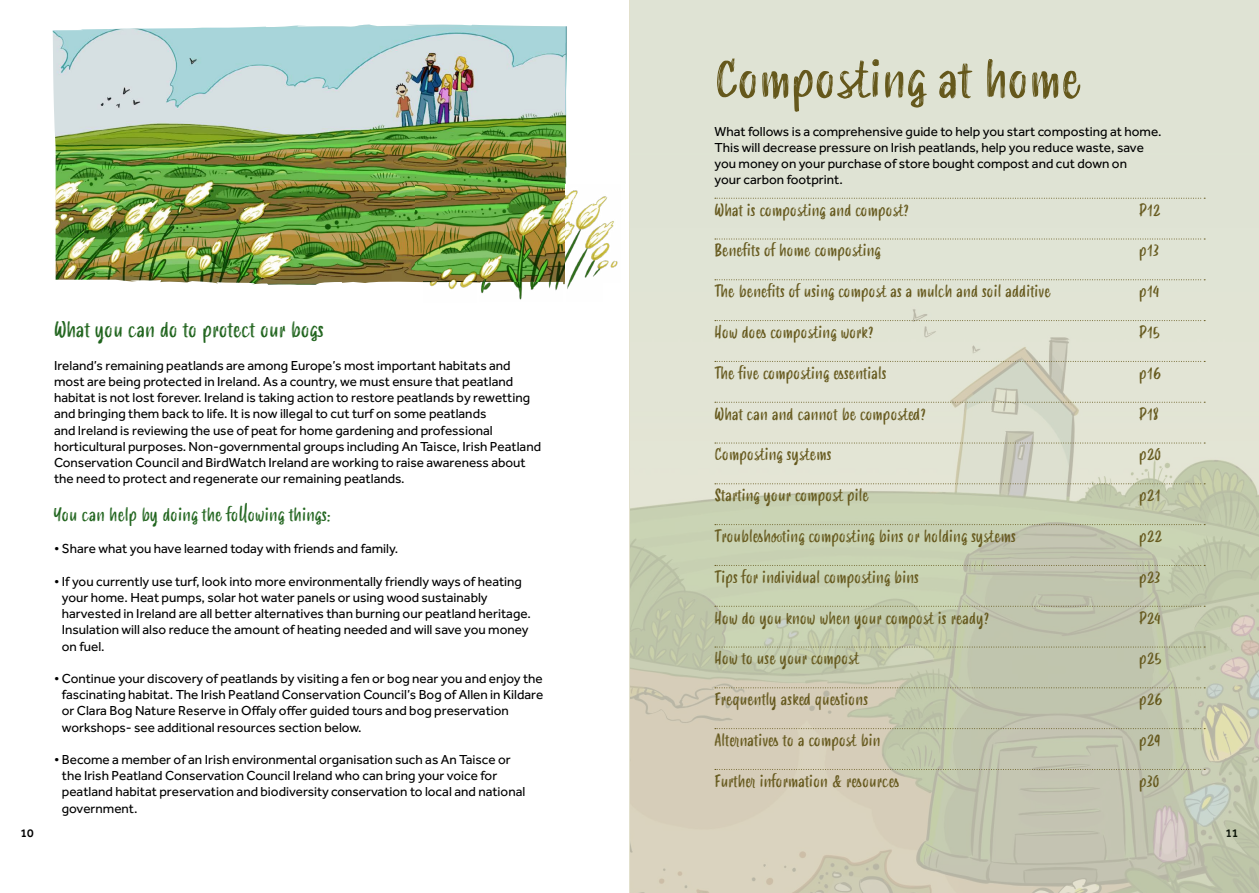
<style>
.page{position:relative;width:1259px;height:893px;background:#fff}
.page>*{position:absolute;margin:0;border:0;box-sizing:border-box;transform-origin:0 0}
.t1{font:51px "Smoothy";color:#65581c}
.t2{font:21px "Smoothy";color:#20641d}
.t3{font:18px "Smoothy";color:#20641d}
.t4{font:16.5px "Smoothy";color:#65581c}
.t5{font:13.5px/16.2px "Effra";color:#000}
.t6{font:500 12px "Effra";color:#000}
</style>
<div class="page">
<img style="left:630px;top:0;width:629px;height:893px">
<svg style="left:715px;top:198px;width:490px;height:1px"></svg>
<svg style="left:715px;top:239px;width:490px;height:1px"></svg>
<svg style="left:715px;top:279px;width:490px;height:1px"></svg>
<svg style="left:715px;top:320px;width:490px;height:1px"></svg>
<svg style="left:715px;top:361px;width:490px;height:1px"></svg>
<svg style="left:715px;top:402px;width:490px;height:1px"></svg>
<svg style="left:715px;top:443px;width:490px;height:1px"></svg>
<svg style="left:715px;top:483px;width:490px;height:1px"></svg>
<svg style="left:715px;top:524px;width:490px;height:1px"></svg>
<svg style="left:715px;top:565px;width:490px;height:1px"></svg>
<svg style="left:715px;top:606px;width:490px;height:1px"></svg>
<svg style="left:715px;top:647px;width:490px;height:1px"></svg>
<svg style="left:715px;top:687px;width:490px;height:1px"></svg>
<svg style="left:715px;top:728px;width:490px;height:1px"></svg>
<svg style="left:715px;top:769px;width:490px;height:1px"></svg>
<img style="left:53px;top:25px;width:514px;height:260px">
<img style="left:415px;top:185px;width:150px;height:97px">
<img style="left:423px;top:282px;width:53px;height:8px">
<svg style="left:565px;top:185px;width:53px;height:97px"></svg>
<svg style="left:479px;top:282px;width:86px;height:18px"></svg>
<img style="left:565px;top:282px;width:6px;height:7px">
<h2 class="t2" style="left:54px;top:315px;width:271px">What you can do to protect our bogs</h2>
<p class="t5" style="left:54px;top:357px;width:488px">Ireland’s remaining peatlands are among Europe’s most important habitats and most are being protected in Ireland. As a country, we must ensure that peatland habitat is not lost forever. Ireland is taking action to restore peatlands by rewetting and bringing them back to life. It is now illegal to cut turf on some peatlands<br>and Ireland is reviewing the use of peat for home gardening and professional horticultural purposes. Non-governmental groups including An Taisce, Irish Peatland Conservation Council and BirdWatch Ireland are working to raise awareness about the need to protect and regenerate our remaining peatlands.</p>
<h3 class="t3" style="left:54px;top:501px;width:278px">You can help by doing the following things:</h3>
<p class="t5" style="left:54px;top:541px;width:346px">• Share what you have learned today with friends and family.</p>
<p class="t5" style="left:62px;top:573px;width:471px;text-indent:-8px">• If you currently use turf, look into more environmentally friendly ways of heating your home. Heat pumps, solar hot water panels or using wood sustainably harvested in Ireland are all better alternatives than burning our peatland heritage.<br>Insulation will also reduce the amount of heating needed and will save you money on fuel.</p>
<p class="t5" style="left:62px;top:670px;width:483px;text-indent:-8px">• Continue your discovery of peatlands by visiting a fen or bog near you and enjoy the fascinating habitat. The Irish Peatland Conservation Council’s Bog of Allen in Kildare or Clara Bog Nature Reserve in Offaly offer guided tours and bog preservation workshops- see additional resources section below.</p>
<p class="t5" style="left:62px;top:751px;width:465px;text-indent:-8px">• Become a member of an Irish environmental organisation such as An Taisce or the Irish Peatland Conservation Council Ireland who can bring your voice for peatland habitat preservation and biodiversity conservation to local and national government.</p>
<h1 class="t1" style="left:714px;top:42px;width:368px">Composting at home</h1>
<p class="t5" style="left:714px;top:123px;width:449px">What follows is a comprehensive guide to help you start composting at home.<br>This will decrease pressure on Irish peatlands, help you reduce waste, save you money on your purchase of store bought compost and cut down on<br>your carbon footprint.</p>
<p class="t4" style="left:714px;top:198px;width:196px">What is composting and compost?</p>
<p class="t4" style="left:1139px;top:198px;width:23px">P12</p>
<p class="t4" style="left:714px;top:238px;width:168px">Benefits of home composting</p>
<p class="t4" style="left:1139px;top:238px;width:21px">p13</p>
<p class="t4" style="left:714px;top:279px;width:338px">The benefits of using compost as a mulch and soil additive</p>
<p class="t4" style="left:1139px;top:279px;width:22px">p14</p>
<p class="t4" style="left:714px;top:320px;width:161px">How does composting work?</p>
<p class="t4" style="left:1139px;top:320px;width:22px">P15</p>
<p class="t4" style="left:714px;top:361px;width:173px">The five composting essentials</p>
<p class="t4" style="left:1139px;top:361px;width:23px">p16</p>
<p class="t4" style="left:714px;top:402px;width:213px">What can and cannot be composted?</p>
<p class="t4" style="left:1139px;top:402px;width:21px">P18</p>
<p class="t4" style="left:714px;top:442px;width:118px">Composting systems</p>
<p class="t4" style="left:1139px;top:442px;width:23px">p20</p>
<p class="t4" style="left:714px;top:483px;width:156px">Starting your compost pile</p>
<p class="t4" style="left:1139px;top:483px;width:23px">p21</p>
<p class="t4" style="left:714px;top:524px;width:303px">Troubleshooting composting bins or holding systems</p>
<p class="t4" style="left:1139px;top:524px;width:24px">p22</p>
<p class="t4" style="left:714px;top:565px;width:206px">Tips for individual composting bins</p>
<p class="t4" style="left:1139px;top:565px;width:23px">p23</p>
<p class="t4" style="left:714px;top:606px;width:276px">How do you know when your compost is ready?</p>
<p class="t4" style="left:1139px;top:606px;width:23px">P24</p>
<p class="t4" style="left:714px;top:647px;width:147px">How to use your compost</p>
<p class="t4" style="left:1139px;top:647px;width:23px">p25</p>
<p class="t4" style="left:714px;top:687px;width:155px">Frequently asked questions</p>
<p class="t4" style="left:1139px;top:687px;width:24px">p26</p>
<p class="t4" style="left:714px;top:728px;width:168px">Alternatives to a compost bin</p>
<p class="t4" style="left:1139px;top:728px;width:23px">p29</p>
<p class="t4" style="left:714px;top:769px;width:186px">Further information &amp; resources</p>
<p class="t4" style="left:1139px;top:769px;width:21px">p30</p>
<p class="t6" style="left:20px;top:826px;width:15px">10</p>
<p class="t6" style="left:1225px;top:826px;width:15px">11</p>
</div>
